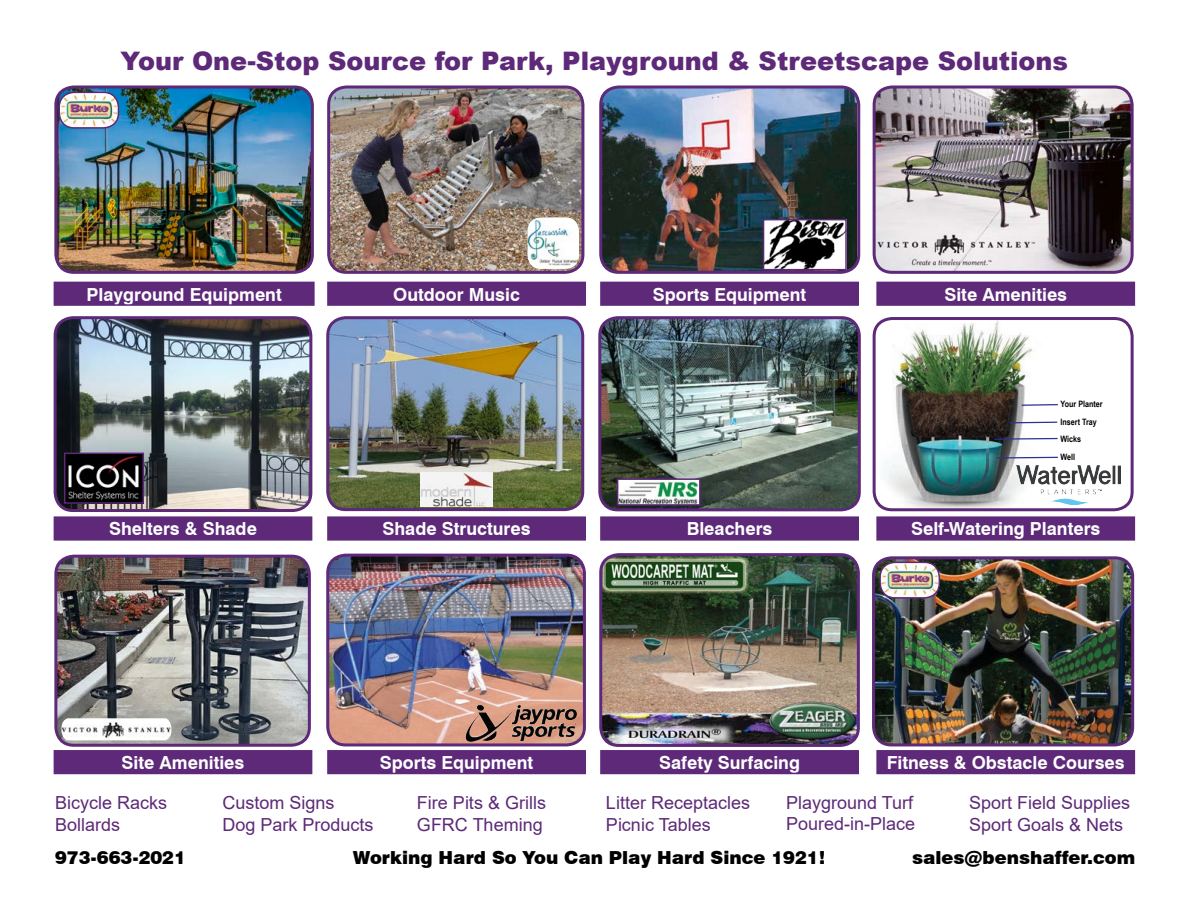
<style>
.page{position:relative;width:1188px;height:918px;background:#fff}
.page>*{position:absolute;margin:0;border:0;box-sizing:border-box;transform-origin:0 0}
.t1{font:900 25.5px "Arial";color:#5d2978}
.t2{font:700 18px "Swiss 721 BT";color:#fff}
.t3{font:18px "Arial";color:#5d2978}
.t4{font:900 18px "Swiss 721 BT";color:#000}
.t5{font:700 8.85px/17.5px "Arial Narrow";color:#000}
</style>
<div class="page">
<img style="left:55px;top:318px;width:256px;height:193px">
<div style="left:54px;top:316px;width:258px;height:196px;border:3px solid #5d2978;border-radius:18px"></div>
<img style="left:67px;top:456px;width:74px;height:45px">
<div style="left:64px;top:453px;width:80px;height:51px;border:2px solid #5d2978"></div>
<div style="left:54px;top:282px;width:260px;height:23px;background:#5d2978"></div>
<div style="left:54px;top:282px;width:261px;height:24px;border:2px solid #5d2978"></div>
<div style="left:328px;top:282px;width:257px;height:23px;background:#5d2978"></div>
<div style="left:327px;top:282px;width:259px;height:24px;border:2px solid #5d2978"></div>
<div style="left:601px;top:282px;width:257px;height:23px;background:#5d2978"></div>
<div style="left:600px;top:282px;width:259px;height:24px;border:2px solid #5d2978"></div>
<div style="left:877px;top:282px;width:257px;height:23px;background:#5d2978"></div>
<div style="left:876px;top:282px;width:259px;height:24px;border:2px solid #5d2978"></div>
<div style="left:54px;top:517px;width:258px;height:23px;background:#5d2978"></div>
<div style="left:54px;top:516px;width:258px;height:25px;border:2px solid #5d2978"></div>
<div style="left:328px;top:517px;width:257px;height:23px;background:#5d2978"></div>
<div style="left:327px;top:516px;width:259px;height:25px;border:2px solid #5d2978"></div>
<div style="left:601px;top:517px;width:257px;height:23px;background:#5d2978"></div>
<div style="left:600px;top:516px;width:259px;height:25px;border:2px solid #5d2978"></div>
<div style="left:877px;top:517px;width:257px;height:23px;background:#5d2978"></div>
<div style="left:876px;top:516px;width:259px;height:25px;border:2px solid #5d2978"></div>
<div style="left:54px;top:751px;width:258px;height:22px;background:#5d2978"></div>
<div style="left:54px;top:750px;width:258px;height:24px;border:2px solid #5d2978"></div>
<div style="left:328px;top:751px;width:257px;height:22px;background:#5d2978"></div>
<div style="left:327px;top:750px;width:259px;height:24px;border:2px solid #5d2978"></div>
<div style="left:601px;top:751px;width:257px;height:22px;background:#5d2978"></div>
<div style="left:600px;top:750px;width:259px;height:24px;border:2px solid #5d2978"></div>
<div style="left:877px;top:751px;width:257px;height:22px;background:#5d2978"></div>
<div style="left:876px;top:750px;width:259px;height:24px;border:2px solid #5d2978"></div>
<img style="left:56px;top:87px;width:256px;height:183px">
<div style="left:54px;top:86px;width:260px;height:188px;border:3px solid #5d2978;border-radius:18px"></div>
<img style="left:56px;top:556px;width:251px;height:187px">
<div style="left:54px;top:555px;width:257px;height:192px;border:3px solid #5d2978;border-radius:18px"></div>
<img style="left:874px;top:87px;width:256px;height:185px">
<div style="left:873px;top:86px;width:261px;height:188px;border:3px solid #5d2978;border-radius:18px"></div>
<img style="left:874px;top:319px;width:203px;height:191px">
<img style="left:1016px;top:466px;width:104px;height:38px">
<svg style="left:995px;top:456px;width:64px;height:3px"></svg>
<svg style="left:993px;top:437px;width:66px;height:3px"></svg>
<svg style="left:1009px;top:421px;width:50px;height:3px"></svg>
<svg style="left:1020px;top:403px;width:39px;height:4px"></svg>
<div style="left:873px;top:317px;width:261px;height:194px;border:3px solid #5d2978;border-radius:18px"></div>
<img style="left:330px;top:318px;width:253px;height:192px">
<div style="left:326px;top:316px;width:258px;height:195px;border:3px solid #5d2978;border-radius:18px"></div>
<img style="left:328px;top:555px;width:256px;height:190px">
<div style="left:326px;top:554px;width:260px;height:192px;border:3px solid #5d2978;border-radius:18px"></div>
<img style="left:465px;top:705px;width:112px;height:37px">
<img style="left:601px;top:87px;width:256px;height:183px">
<div style="left:599px;top:86px;width:261px;height:188px;border:3px solid #5d2978;border-radius:18px"></div>
<img style="left:766px;top:222px;width:78px;height:45px">
<div style="left:763px;top:219px;width:84px;height:51px;border:2px solid #5d2978"></div>
<img style="left:602px;top:320px;width:257px;height:190px">
<div style="left:598px;top:316px;width:263px;height:195px;border:3px solid #5d2978;border-radius:18px"></div>
<img style="left:620px;top:481px;width:78px;height:22px">
<div style="left:617px;top:478px;width:84px;height:28px;border:2px solid #5d2978"></div>
<img style="left:876px;top:560px;width:257px;height:185px">
<div style="left:872px;top:556px;width:262px;height:190px;border:3px solid #5d2978;border-radius:18px"></div>
<img style="left:329px;top:87px;width:254px;height:185px">
<div style="left:327px;top:86px;width:257px;height:188px;border:3px solid #5d2978;border-radius:18px"></div>
<img style="left:603px;top:557px;width:253px;height:186px">
<div style="left:599px;top:553px;width:261px;height:194px;border:3px solid #5d2978;border-radius:18px"></div>
<img style="left:421px;top:473px;width:71px;height:33px">
<img style="left:528px;top:217px;width:51px;height:52px">
<img style="left:62px;top:718px;width:109px;height:22px">
<img style="left:880px;top:562px;width:59px;height:36px">
<div style="left:879px;top:562px;width:61px;height:37px;border:2px solid #5d2978;border-radius:15px"></div>
<img style="left:59px;top:92px;width:59px;height:36px">
<div style="left:58px;top:92px;width:61px;height:37px;border:2px solid #5d2978;border-radius:15px"></div>
<p class="t1" style="left:121px;top:43px;width:949px">Your One-Stop Source for Park, Playground &amp; Streetscape Solutions</p>
<p class="t2" style="left:87px;top:283px;width:197px">Playground Equipment</p>
<p class="t2" style="left:393px;top:283px;width:128px">Outdoor Music</p>
<p class="t2" style="left:653px;top:283px;width:155px">Sports Equipment</p>
<p class="t2" style="left:944px;top:283px;width:124px">Site Amenities</p>
<p class="t5" style="left:1060px;top:395px;width:44px">Your Planter<br>Insert Tray<br>Wicks<br>Well</p>
<p class="t2" style="left:109px;top:518px;width:149px">Shelters &amp; Shade</p>
<p class="t2" style="left:382px;top:518px;width:150px">Shade Structures</p>
<p class="t2" style="left:687px;top:518px;width:87px">Bleachers</p>
<p class="t2" style="left:911px;top:518px;width:191px">Self-Watering Planters</p>
<p class="t2" style="left:122px;top:752px;width:124px">Site Amenities</p>
<p class="t2" style="left:380px;top:752px;width:155px">Sports Equipment</p>
<p class="t2" style="left:659px;top:752px;width:142px">Safety Surfacing</p>
<p class="t2" style="left:887px;top:752px;width:239px">Fitness &amp; Obstacle Courses</p>
<p class="t3" style="left:55px;top:791px;width:114px">Bicycle Racks</p>
<p class="t3" style="left:55px;top:812px;width:67px">Bollards</p>
<p class="t3" style="left:222px;top:791px;width:114px">Custom Signs</p>
<p class="t3" style="left:222px;top:812px;width:153px">Dog Park Products</p>
<p class="t3" style="left:417px;top:791px;width:131px">Fire Pits &amp; Grills</p>
<p class="t3" style="left:417px;top:812px;width:127px">GFRC Theming</p>
<p class="t3" style="left:606px;top:791px;width:146px">Litter Receptacles</p>
<p class="t3" style="left:606px;top:812px;width:106px">Picnic Tables</p>
<p class="t3" style="left:786px;top:790px;width:129px">Playground Turf</p>
<p class="t3" style="left:786px;top:811px;width:131px">Poured-in-Place</p>
<p class="t3" style="left:969px;top:791px;width:163px">Sport Field Supplies</p>
<p class="t3" style="left:969px;top:812px;width:156px">Sport Goals &amp; Nets</p>
<p class="t4" style="left:55px;top:847px;width:132px">973-663-2021</p>
<p class="t4" style="left:353px;top:847px;width:474px">Working Hard So You Can Play Hard Since 1921!</p>
<p class="t4" style="left:912px;top:847px;width:224px">sales@benshaffer.com</p>
</div>
